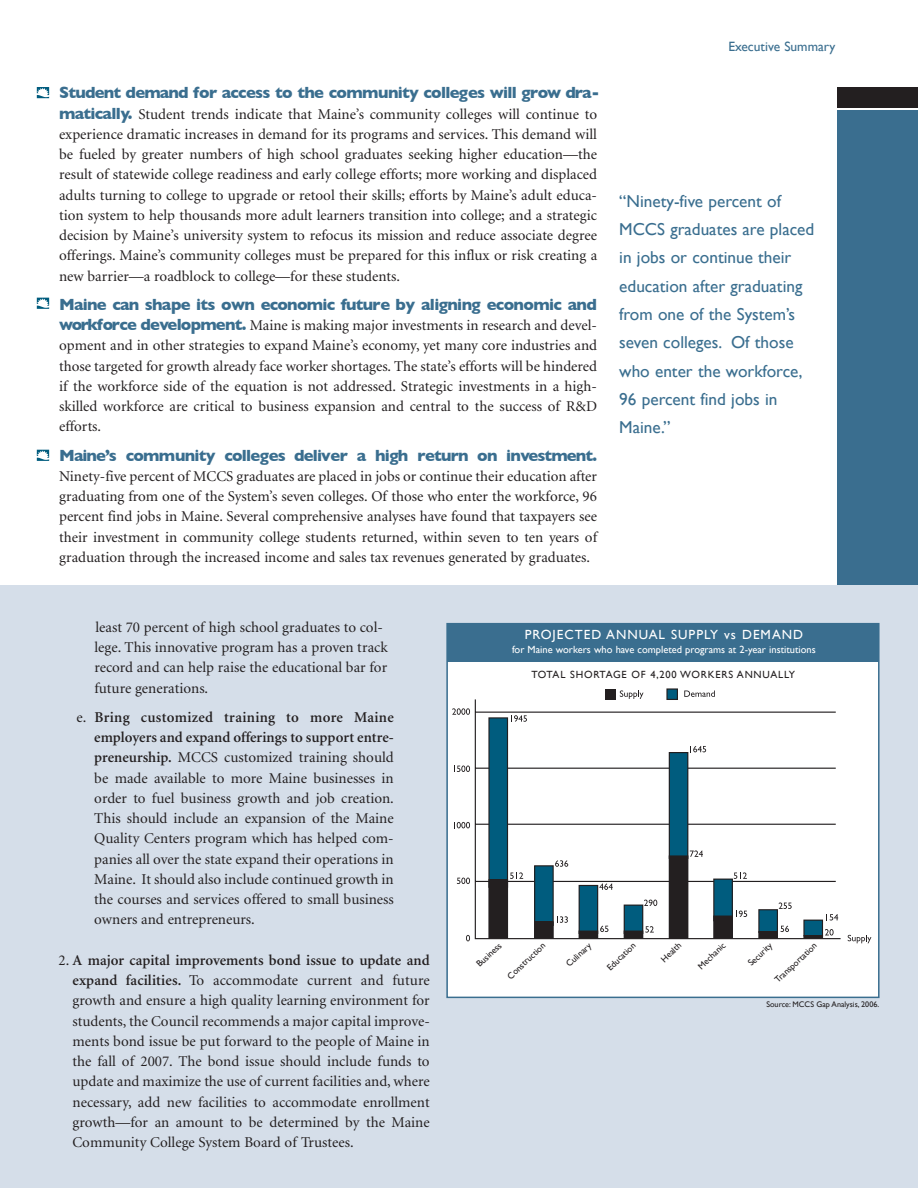
<style>
.page{position:relative;width:918px;height:1188px;background:#fff}
.page>*{position:absolute;margin:0;border:0;box-sizing:border-box;transform-origin:0 0}
.t1{font:17.25px/28.3px "Gill Sans";color:#3a6e8f}
.t2{font:700 16.5px "Gill Sans";letter-spacing:-.045em;color:#3a6e8f}
.t3{font:15px/20.2px "Minion";color:#231f20;text-align:justify}
.t4{font:13.5px "Gill Sans";color:#3a6e8f}
.t5{font:13.2px "Gill Sans";letter-spacing:.075em;color:#fff}
.t6{font:10.35px "Gill Sans";color:#fff}
.t7{font:10.35px "Gill Sans";letter-spacing:.075em;color:#231f20}
.t8{font:9px "Gill Sans";color:#231f20}
.t9{font:8.1px "Gill Sans";color:#231f20}
.s1{font-family:"Gill Sans";font-weight:700;font-size:16.5px;color:#3a6e8f}
.s2{font-weight:600}
</style>
<div class="page">
<div style="left:838px;top:87px;width:80px;height:20px;background:#231f20"></div>
<div style="left:838px;top:111px;width:80px;height:489px;background:#3a6e8f"></div>
<svg style="left:37px;top:87px;width:12px;height:11px"></svg>
<svg style="left:37px;top:298px;width:12px;height:11px"></svg>
<svg style="left:37px;top:450px;width:12px;height:11px"></svg>
<div style="left:0;top:586px;width:918px;height:602px;background:#d5dee9"></div>
<div style="left:448px;top:624px;width:431px;height:373px;background:#fff"></div>
<svg style="left:466px;top:935px;width:4px;height:6px"></svg>
<svg style="left:457px;top:878px;width:13px;height:6px"></svg>
<svg style="left:454px;top:822px;width:16px;height:6px"></svg>
<svg style="left:454px;top:766px;width:16px;height:6px"></svg>
<svg style="left:452px;top:708px;width:18px;height:7px"></svg>
<svg style="left:620px;top:690px;width:24px;height:8px"></svg>
<svg style="left:684px;top:691px;width:31px;height:6px"></svg>
<svg style="left:848px;top:935px;width:23px;height:8px"></svg>
<svg style="left:474px;top:698px;width:367px;height:242px"></svg>
<div style="left:489px;top:718px;width:19px;height:169px;background:#005c7e"></div>
<div style="left:488px;top:717px;width:20px;height:171px;border:1px solid #231f20"></div>
<div style="left:535px;top:866px;width:18px;height:59px;background:#005c7e"></div>
<div style="left:534px;top:865px;width:20px;height:61px;border:1px solid #231f20"></div>
<div style="left:579px;top:885px;width:19px;height:48px;background:#005c7e"></div>
<div style="left:579px;top:885px;width:19px;height:49px;border:1px solid #231f20"></div>
<div style="left:624px;top:905px;width:19px;height:28px;background:#005c7e"></div>
<div style="left:624px;top:905px;width:19px;height:29px;border:1px solid #231f20"></div>
<div style="left:669px;top:753px;width:19px;height:105px;background:#005c7e"></div>
<div style="left:669px;top:752px;width:19px;height:107px;border:1px solid #231f20"></div>
<div style="left:714px;top:879px;width:18px;height:42px;background:#005c7e"></div>
<div style="left:713px;top:879px;width:20px;height:42px;border:1px solid #231f20"></div>
<div style="left:759px;top:910px;width:18px;height:22px;background:#005c7e"></div>
<div style="left:758px;top:909px;width:20px;height:24px;border:1px solid #231f20"></div>
<div style="left:804px;top:920px;width:18px;height:16px;background:#005c7e"></div>
<div style="left:803px;top:920px;width:20px;height:16px;border:1px solid #231f20"></div>
<div style="left:489px;top:880px;width:19px;height:58px;background:#231f20"></div>
<div style="left:488px;top:879px;width:20px;height:60px;border:1px solid #231f20"></div>
<div style="left:535px;top:922px;width:18px;height:16px;background:#231f20"></div>
<div style="left:534px;top:921px;width:20px;height:18px;border:1px solid #231f20"></div>
<div style="left:579px;top:931px;width:19px;height:7px;background:#231f20"></div>
<div style="left:579px;top:931px;width:19px;height:8px;border:1px solid #231f20"></div>
<div style="left:624px;top:931px;width:19px;height:7px;background:#231f20"></div>
<div style="left:624px;top:931px;width:19px;height:8px;border:1px solid #231f20"></div>
<div style="left:669px;top:856px;width:19px;height:82px;background:#231f20"></div>
<div style="left:714px;top:916px;width:18px;height:22px;background:#231f20"></div>
<div style="left:713px;top:916px;width:20px;height:23px;border:1px solid #231f20"></div>
<div style="left:759px;top:932px;width:18px;height:6px;background:#231f20"></div>
<div style="left:758px;top:931px;width:20px;height:8px;border:1px solid #231f20"></div>
<svg style="left:804px;top:929px;width:30px;height:9px"></svg>
<div style="left:803px;top:935px;width:20px;height:4px;border:1px solid #231f20"></div>
<div style="left:605px;top:689px;width:11px;height:10px;background:#231f20"></div>
<div style="left:667px;top:689px;width:10px;height:10px;background:#005c7e"></div>
<div style="left:666px;top:688px;width:12px;height:12px;border:1px solid #231f20"></div>
<div style="left:446px;top:623px;width:434px;height:375px;border:2px solid #3a6e8f"></div>
<div style="left:447px;top:623px;width:432px;height:39px;background:#3a6e8f"></div>
<p class="t2" style="left:59px;top:83px;width:542px">Student demand for access to the community colleges will grow dra-</p>
<p class="t3" style="left:59px;top:105px;width:540px"><span class="s1">matically.</span> Student trends indicate that Maine’s community colleges will continue to experience dramatic increases in demand for its programs and services. This demand will be fueled by greater numbers of high school graduates seeking higher education—the result of statewide college readiness and early college efforts; more working and displaced adults turning to college to upgrade or retool their skills; efforts by Maine’s adult educa&shy;tion system to help thousands more adult learners transition into college; and a strategic decision by Maine’s university system to refocus its mission and reduce associate degree offerings. Maine’s community colleges must be prepared for this influx or risk creating a new barrier—a roadblock to college—for these students.</p>
<p class="t2" style="left:59px;top:295px;width:539px">Maine can shape its own economic future by aligning economic and</p>
<p class="t3" style="left:59px;top:316px;width:540px"><span class="s1">workforce development.</span> Maine is making major investments in research and devel&shy;opment and in other strategies to expand Maine’s economy, yet many core industries and those targeted for growth already face worker shortages. The state’s efforts will be hindered if the workforce side of the equation is not addressed. Strategic investments in a high&shy;skilled workforce are critical to business expansion and central to the success of R&amp;D efforts.</p>
<p class="t2" style="left:59px;top:445px;width:539px">Maine’s community colleges deliver a high return on investment.</p>
<p class="t3" style="left:59px;top:467px;width:540px">Ninety-five percent of MCCS graduates are placed in jobs or continue their education after graduating from one of the System’s seven colleges. Of those who enter the workforce, 96 percent find jobs in Maine. Several comprehensive analyses have found that taxpayers see their investment in community college students returned, within seven to ten years of graduation through the increased income and sales tax revenues generated by graduates.</p>
<p class="t4" style="left:728px;top:39px;width:109px">Executive Summary</p>
<p class="t1" style="left:619px;top:187px;width:197px">“Ninety-five percent of<br>MCCS graduates are placed in jobs or continue their education after graduating from one of the System’s seven colleges. Of those who enter the workforce,<br>96 percent find jobs in<br>Maine.”</p>
<p class="t3" style="left:94px;top:618px;width:295px;text-align:left">least 70 percent of high school graduates to col&shy;lege. This innovative program has a proven track record and can help raise the educational bar for future generations.</p>
<p class="t3" style="left:94px;top:708px;width:301px;text-indent:-18px">e. <span class="s2">Bring customized training to more Maine employers and expand offerings to support entre&shy;preneurship.</span> MCCS customized training should be made available to more Maine businesses in order to fuel business growth and job creation.<br>This should include an expansion of the Maine Quality Centers program which has helped com&shy;panies all over the state expand their operations in Maine. It should also include continued growth in the courses and services offered to small business owners and entrepreneurs.</p>
<p class="t3" style="left:73px;top:951px;width:359px;text-indent:-14px">2. <span class="s2">A major capital improvements bond issue to update and expand facilities.</span> To accommodate current and future growth and ensure a high quality learning environment for students, the Council recommends a major capital improve&shy;ments bond issue be put forward to the people of Maine in the fall of 2007. The bond issue should include funds to update and maximize the use of current facilities and, where necessary, add new facilities to accommodate enrollment growth—for an amount to be determined by the Maine Community College System Board of Trustees.</p>
<p class="t5" style="left:525px;top:627px;width:280px">PROJECTED ANNUAL SUPPLY vs DEMAND</p>
<p class="t6" style="left:512px;top:644px;width:305px">for Maine workers who have completed programs at 2-year institutions</p>
<p class="t7" style="left:532px;top:668px;width:265px">TOTAL SHORTAGE OF 4,200 WORKERS ANNUALLY</p>
<p class="t8" style="left:474px;top:961px;width:32px;rotate:-43deg">Business</p>
<p class="t8" style="left:505px;top:974px;width:50px;rotate:-43deg">Construction</p>
<p class="t8" style="left:564px;top:961px;width:32px;rotate:-43deg">Culinary</p>
<p class="t8" style="left:605px;top:965px;width:37px;rotate:-43deg">Education</p>
<p class="t8" style="left:659px;top:957px;width:26px;rotate:-43deg">Health</p>
<p class="t8" style="left:696px;top:963px;width:36px;rotate:-43deg">Mechanic</p>
<p class="t8" style="left:746px;top:960px;width:31px;rotate:-43deg">Security</p>
<p class="t8" style="left:772px;top:977px;width:56px;rotate:-43deg">Transportation</p>
<p class="t9" style="left:766px;top:1000px;width:114px">Source: MCCS Gap Analysis, 2006.</p>
</div>
